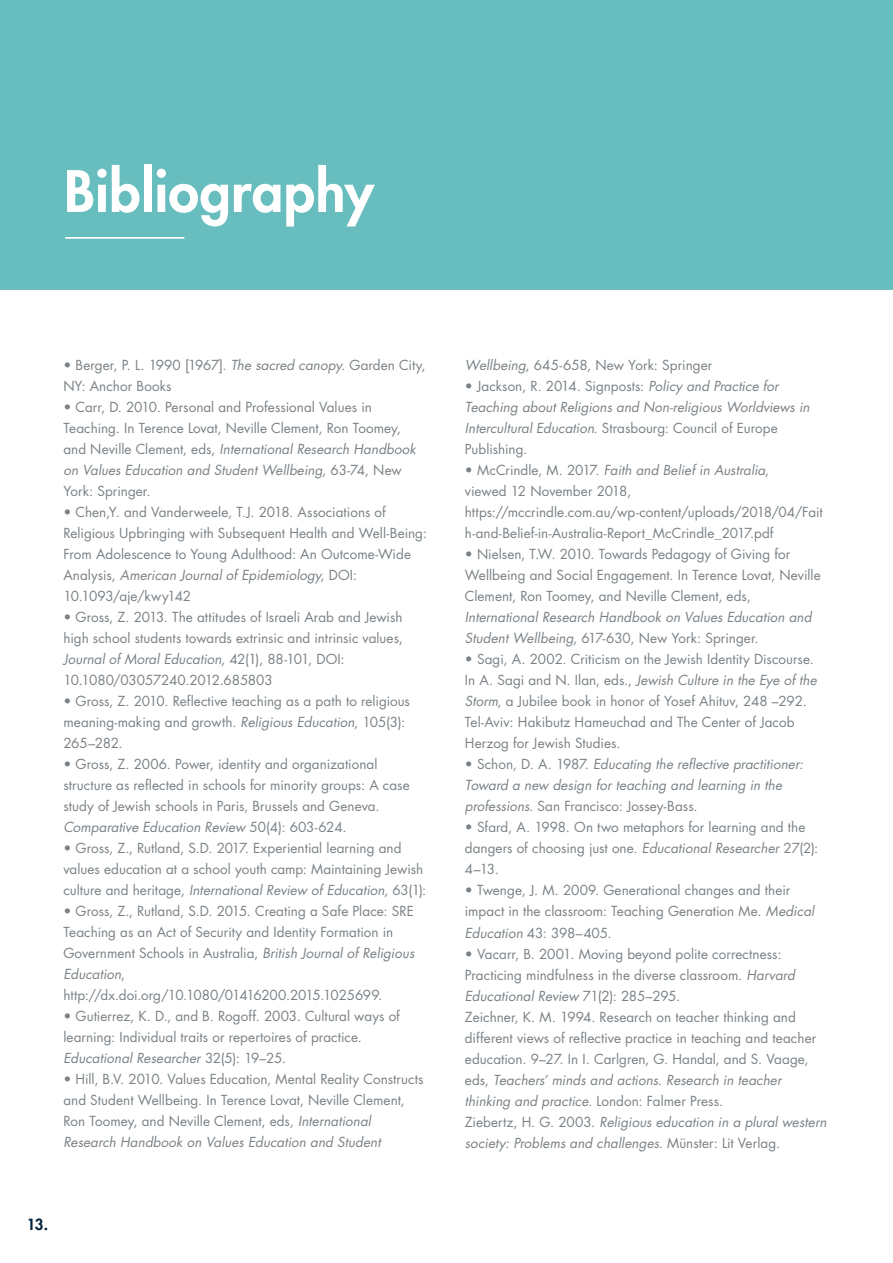
<style>
.page{position:relative;width:893px;height:1263px;background:#fff}
.page>*{position:absolute;margin:0;border:0;box-sizing:border-box;transform-origin:0 0}
.t1{font:800 55.5px "Futura LT";letter-spacing:.005em;color:#fff}
.t2{font:800 15px "Futura LT";color:#05233a}
.t3{font:13.5px/21px "Futura LT";color:#7a8186}
.t4{font:italic 13.5px/21px "Futura LT";letter-spacing:.005em;color:#7a8186}
.s1{font-style:italic}
.s2{font-style:normal}
</style>
<div class="page">
<div style="left:0;top:0;width:893px;height:290px;background:#68bdbf"></div>
<hr style="left:66px;top:237px;width:118px;height:2px;background:#fff">
<h1 class="t1" style="left:64px;top:154px;width:311px">Bibliography</h1>
<p class="t3" style="left:63px;top:355px;width:364px">• Berger, P. L. 1990 [1967]. <span class="s1">The sacred canopy.</span> Garden City,<br>NY: Anchor Books</p>
<p class="t3" style="left:63px;top:397px;width:354px">• Carr, D. 2010. Personal and Professional Values in Teaching. In Terence Lovat, Neville Clement, Ron Toomey, and Neville Clement, eds, <span class="s1">International Research Handbook on Values Education and Student Wellbeing,</span> 63-74, New York: Springer.</p>
<p class="t3" style="left:63px;top:502px;width:365px">• Chen,Y. and Vanderweele, T.J. 2018. Associations of Religious Upbringing with Subsequent Health and Well-Being:<br>From Adolescence to Young Adulthood: An Outcome-Wide Analysis, <span class="s1">American Journal of Epidemiology</span>, DOI:<br>10.1093/aje/kwy142</p>
<p class="t3" style="left:63px;top:607px;width:341px">• Gross, Z. 2013. The attitudes of Israeli Arab and Jewish high school students towards extrinsic and intrinsic values, <span class="s1">Journal of Moral Education</span>, 42(1), 88-101, DOI:<br>10.1080/03057240.2012.685803</p>
<p class="t3" style="left:63px;top:691px;width:348px">• Gross, Z. 2010. Reflective teaching as a path to religious meaning-making and growth. <span class="s1">Religious Education</span>, 105(3):<br>265–282.</p>
<p class="t3" style="left:63px;top:754px;width:348px">• Gross, Z. 2006. Power, identity and organizational structure as reflected in schools for minority groups: A case study of Jewish schools in Paris, Brussels and Geneva.<br><span class="s1">Comparative Education Review</span> 50(4): 603-624.</p>
<p class="t3" style="left:63px;top:838px;width:365px">• Gross, Z., Rutland, S.D. 2017. Experiential learning and values education at a school youth camp: Maintaining Jewish culture and heritage, <span class="s1">International Review of Education</span>, 63(1):</p>
<p class="t3" style="left:63px;top:901px;width:352px">• Gross, Z., Rutland, S.D. 2015. Creating a Safe Place: SRE Teaching as an Act of Security and Identity Formation in Government Schools in Australia, <span class="s1">British Journal of Religious Education</span>, http://dx.doi.org/10.1080/01416200.2015.1025699.</p>
<p class="t3" style="left:63px;top:1006px;width:338px">• Gutierrez, K. D., and B. Rogoff. 2003. Cultural ways of learning: Individual traits or repertoires of practice.<br><span class="s1">Educational Researcher</span> 32(5): 19–25.</p>
<p class="t3" style="left:63px;top:1069px;width:362px">• Hill, B.V. 2010. Values Education, Mental Reality Constructs and Student Wellbeing. In Terence Lovat, Neville Clement, Ron Toomey, and Neville Clement, eds, <span class="s1">International Research Handbook on Values Education and Student</span></p>
<p class="t2" style="left:27px;top:1214px;width:23px">13.</p>
<p class="t3" style="left:465px;top:355px;width:249px"><span class="s1">Wellbeing</span>, 645-658, New York: Springer</p>
<p class="t4" style="left:465px;top:376px;width:346px"><span class="s2">• Jackson, R. 2014. Signposts:</span> Policy and Practice for Teaching about Religions and Non-religious Worldviews in Intercultural Education<span class="s2">. Strasbourg: Council of Europe Publishing.</span></p>
<p class="t3" style="left:465px;top:460px;width:359px">• McCrindle, M. 2017. <span class="s1">Faith and Belief in Australia</span>,<br>viewed 12 November 2018, https://mccrindle.com.au/wp-content/uploads/2018/04/Fait h-and-Belief-in-Australia-Report_McCrindle_2017.pdf</p>
<p class="t3" style="left:465px;top:544px;width:357px">• Nielsen, T.W. 2010. Towards Pedagogy of Giving for<br>Wellbeing and Social Engagement. In Terence Lovat, Neville<br>Clement, Ron Toomey, and Neville Clement, eds,</p>
<p class="t4" style="left:465px;top:607px;width:348px">International Research Handbook on Values Education and<br>Student Wellbeing<span class="s2">, 617-630, New York: Springer.</span></p>
<p class="t3" style="left:465px;top:649px;width:353px">• Sagi, A. 2002. Criticism on the Jewish Identity Discourse.<br>In A. Sagi and N. Ilan, eds., <span class="s1">Jewish Culture in the Eye of the Storm</span>, a Jubilee book in honor of Yosef Ahituv, 248 –292.<br>Tel-Aviv: Hakibutz Hameuchad and The Center of Jacob Herzog for Jewish Studies.</p>
<p class="t4" style="left:465px;top:754px;width:340px"><span class="s2">• Schon, D. A. 1987.</span> Educating the reflective practitioner:<br>Toward a new design for teaching and learning in the professions<span class="s2">. San Francisco: Jossey-Bass.</span></p>
<p class="t3" style="left:465px;top:817px;width:355px">• Sfard, A. 1998. On two metaphors for learning and the dangers of choosing just one. <span class="s1">Educational Researcher</span> 27(2):<br>4–13.</p>
<p class="t3" style="left:465px;top:880px;width:351px">• Twenge, J. M. 2009. Generational changes and their impact in the classroom: Teaching Generation Me. <span class="s1">Medical<br>Education</span> 43: 398–405.</p>
<p class="t3" style="left:465px;top:943px;width:363px">• Vacarr, B. 2001. Moving beyond polite correctness:<br>Practicing mindfulness in the diverse classroom. <span class="s1">Harvard Educational Review</span> 71(2): 285–295.<br>Zeichner, K. M. 1994. Research on teacher thinking and different views of reflective practice in teaching and teacher education. 9–27. In I. Carlgren, G. Handal, and S. Vaage, eds, <span class="s1">Teachers’ minds and actions</span>. <span class="s1">Research in teacher thinking and practice</span>. London: Falmer Press.<br>Ziebertz, H. G. 2003. <span class="s1">Religious education in a plural western society: Problems and challenges</span>. Münster: Lit Verlag.</p>
</div>
